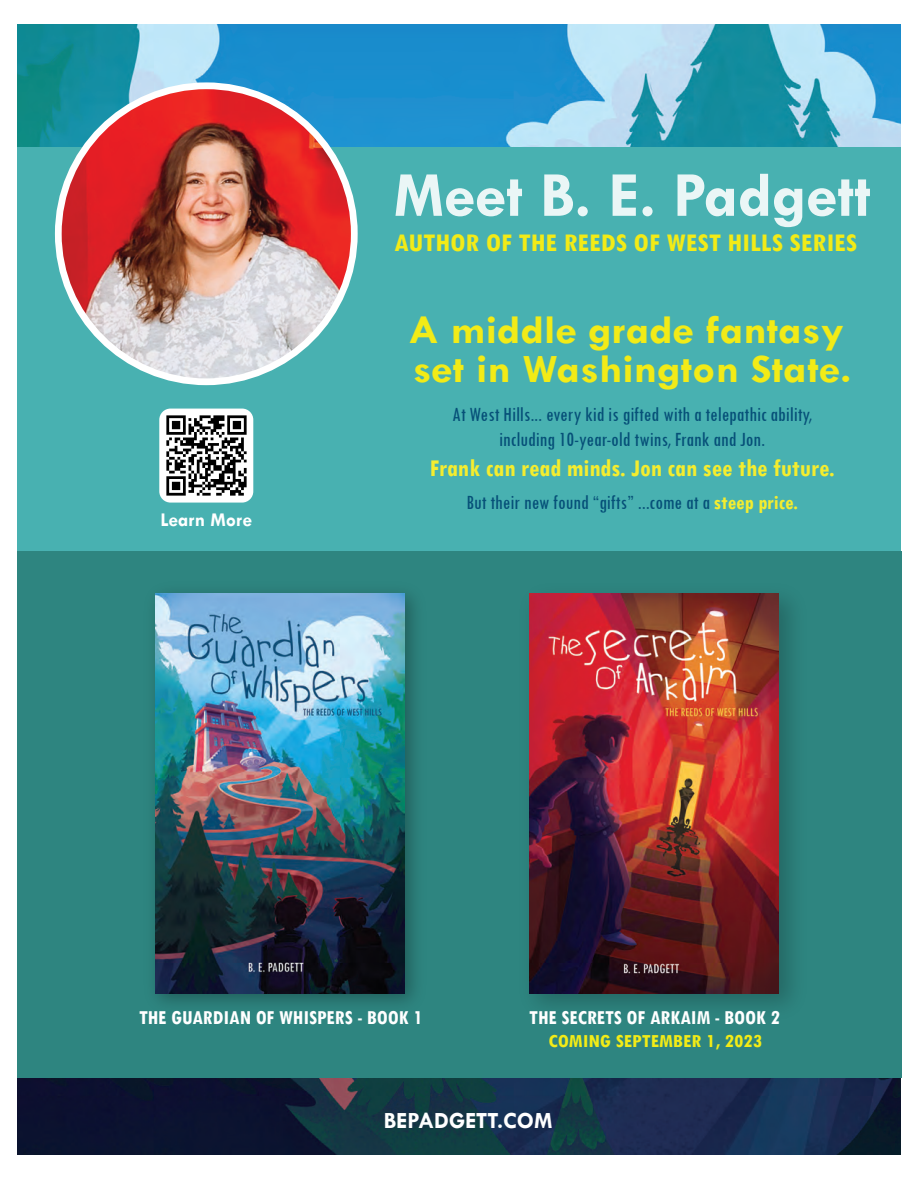
<style>
.page{position:relative;width:918px;height:1188px;background:#fff}
.page>*{position:absolute;margin:0;border:0;box-sizing:border-box;transform-origin:0 0}
.t1{font:700 64.5px "Tw Cen";color:#fff}
.t2{font:700 40.5px/39px "Tw Cen";color:#f2eb17;scale:1.09 1}
.t3{font:700 condensed 27px "Tw Cen";color:#f2eb17;scale:1.09 1}
.t4{font:700 condensed 25.5px "Tw Cen";color:#f4ed2f}
.t5{font:700 23.4px "Tw Cen";color:#fff}
.t6{font:condensed 21px/25.2px "Tw Cen";color:#065078;text-align:center}
.t7{font:700 condensed 21px "Tw Cen";color:#fff}
.t8{font:700 19.65px "Tw Cen";color:#fff}
.t9{font:700 condensed 19.5px "Tw Cen";color:#f2eb17;scale:1.09 1}
.s1{font-weight:700;color:#f4ed2f}
</style>
<div class="page">
<img style="left:17px;top:24px;width:884px;height:1131px">
<div style="left:17px;top:147px;width:884px;height:448px;background:#48b1b1"></div>
<div style="left:17px;top:552px;width:885px;height:526px;background:#2e8580"></div>
<div style="left:159px;top:409px;width:94px;height:94px;background:#fff;border-radius:11px"></div>
<img style="left:166px;top:415px;width:81px;height:81px">
<div style="left:55px;top:82px;width:303px;height:303px;border:14px solid #fff;border-radius:50%"></div>
<img style="left:62px;top:89px;width:289px;height:289px;border-radius:145px">
<img style="left:155px;top:593px;width:260px;height:410px">
<img style="left:156px;top:594px;width:249px;height:399px">
<img style="left:529px;top:593px;width:263px;height:412px">
<img style="left:529px;top:594px;width:250px;height:399px">
<h1 class="t1" style="left:393px;top:157px;width:479px">Meet B. E. Padgett</h1>
<p class="t3" style="left:394px;top:227px;width:426px">AUTHOR OF THE REEDS OF WEST HILLS SERIES</p>
<p class="t8" style="left:160px;top:508px;width:93px">Learn More</p>
<h2 class="t2" style="left:409px;top:310px;width:408px">A middle grade fantasy set in Washington State.</h2>
<p class="t6" style="left:452px;top:401px;width:361px">At West Hills... every kid is gifted with a telepathic ability, including 10-year-old twins, Frank and Jon.</p>
<p class="t4" style="left:430px;top:453px;width:406px">Frank can read minds. Jon can see the future.</p>
<p class="t6" style="left:467px;top:489px;width:333px">But their new found “gifts” ...come at a <span class="s1">steep price.</span></p>
<p class="t7" style="left:139px;top:1005px;width:285px">THE GUARDIAN OF WHISPERS - BOOK 1</p>
<p class="t7" style="left:529px;top:1005px;width:252px">THE SECRETS OF ARKAIM - BOOK 2</p>
<p class="t9" style="left:549px;top:1029px;width:198px">COMING SEPTEMBER 1, 2023</p>
<p class="t5" style="left:384px;top:1106px;width:170px">BEPADGETT.COM</p>
</div>
